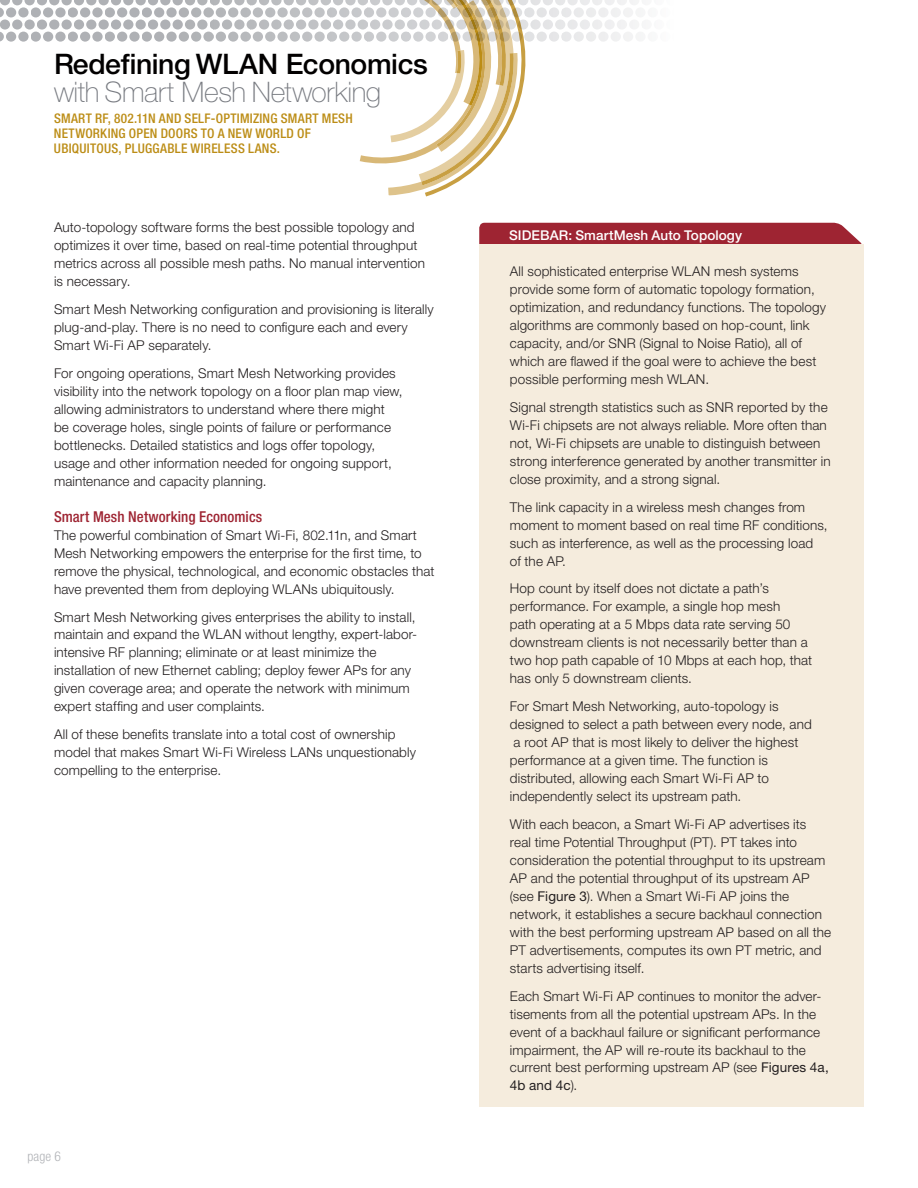
<style>
.page{position:relative;width:918px;height:1188px;background:#fff}
.page>*{position:absolute;margin:0;border:0;box-sizing:border-box;transform-origin:0 0}
.t1{font:500 28.35px "Helvetica Neue LT Std";letter-spacing:-.015em;color:#020000}
.t2{font:100 28.35px "Helvetica Neue LT Std";letter-spacing:-.015em;color:#787b81}
.t3{font:500 condensed 15px "Helvetica Neue LT Std";letter-spacing:.005em;color:#9e2432}
.t4{font:300 13.5px/18px "Helvetica Neue LT Std";letter-spacing:.01em;color:#231f20}
.t5{font:500 13.5px "Helvetica Neue LT Std";letter-spacing:.005em;color:#fff}
.t6{font:300 condensed 13.5px "Helvetica Neue LT Std";color:#b2b4b8}
.t7{font:500 condensed 13.35px/15px "Helvetica Neue LT Std";letter-spacing:.02em;color:#bc8d16}
.s1{font-weight:400}
</style>
<div class="page">
<div style="left:0;top:0;width:10px;height:5px;background:#afb1b5"></div>
<div style="left:12px;top:0;width:10px;height:5px;background:#afb1b5"></div>
<svg style="left:24px;top:0;width:11px;height:5px"></svg>
<div style="left:37px;top:0;width:10px;height:5px;background:#afb1b5"></div>
<div style="left:49px;top:0;width:10px;height:5px;background:#afb1b5"></div>
<div style="left:62px;top:0;width:10px;height:5px;background:#afb1b5"></div>
<div style="left:74px;top:0;width:10px;height:5px;background:#afb1b5"></div>
<div style="left:86px;top:0;width:10px;height:5px;background:#afb1b5"></div>
<div style="left:99px;top:0;width:10px;height:5px;background:#afb1b5"></div>
<div style="left:111px;top:0;width:10px;height:5px;background:#afb1b5"></div>
<div style="left:123px;top:0;width:10px;height:5px;background:#afb1b5"></div>
<div style="left:136px;top:0;width:10px;height:5px;background:#afb1b5"></div>
<div style="left:148px;top:0;width:10px;height:5px;background:#afb1b5"></div>
<svg style="left:160px;top:0;width:11px;height:5px"></svg>
<svg style="left:0;top:7px;width:4px;height:10px"></svg>
<svg style="left:6px;top:7px;width:10px;height:10px"></svg>
<svg style="left:18px;top:7px;width:11px;height:10px"></svg>
<svg style="left:31px;top:7px;width:10px;height:10px"></svg>
<svg style="left:43px;top:7px;width:10px;height:10px"></svg>
<svg style="left:55px;top:7px;width:11px;height:10px"></svg>
<svg style="left:68px;top:7px;width:10px;height:10px"></svg>
<svg style="left:80px;top:7px;width:10px;height:10px"></svg>
<svg style="left:92px;top:7px;width:11px;height:10px"></svg>
<svg style="left:105px;top:7px;width:10px;height:10px"></svg>
<svg style="left:117px;top:7px;width:10px;height:10px"></svg>
<svg style="left:129px;top:7px;width:11px;height:10px"></svg>
<svg style="left:142px;top:7px;width:10px;height:10px"></svg>
<svg style="left:154px;top:7px;width:10px;height:10px"></svg>
<svg style="left:166px;top:7px;width:11px;height:10px"></svg>
<svg style="left:0;top:19px;width:10px;height:11px"></svg>
<svg style="left:12px;top:19px;width:10px;height:11px"></svg>
<svg style="left:24px;top:19px;width:11px;height:11px"></svg>
<svg style="left:37px;top:19px;width:10px;height:11px"></svg>
<svg style="left:49px;top:19px;width:10px;height:11px"></svg>
<svg style="left:62px;top:19px;width:10px;height:11px"></svg>
<svg style="left:74px;top:19px;width:10px;height:11px"></svg>
<svg style="left:86px;top:19px;width:10px;height:11px"></svg>
<svg style="left:99px;top:19px;width:10px;height:11px"></svg>
<svg style="left:111px;top:19px;width:10px;height:11px"></svg>
<svg style="left:123px;top:19px;width:10px;height:11px"></svg>
<svg style="left:136px;top:19px;width:10px;height:11px"></svg>
<svg style="left:148px;top:19px;width:10px;height:11px"></svg>
<svg style="left:160px;top:19px;width:11px;height:11px"></svg>
<svg style="left:0;top:32px;width:4px;height:10px"></svg>
<div style="left:6px;top:32px;width:10px;height:10px;background:#afb1b5;border-radius:5px"></div>
<svg style="left:18px;top:32px;width:11px;height:10px"></svg>
<div style="left:31px;top:32px;width:10px;height:10px;background:#afb1b5;border-radius:5px"></div>
<div style="left:43px;top:32px;width:10px;height:10px;background:#afb1b5;border-radius:5px"></div>
<svg style="left:55px;top:32px;width:11px;height:10px"></svg>
<div style="left:68px;top:32px;width:10px;height:10px;background:#afb1b5;border-radius:5px"></div>
<div style="left:80px;top:32px;width:10px;height:10px;background:#afb1b5;border-radius:5px"></div>
<svg style="left:92px;top:32px;width:11px;height:10px"></svg>
<div style="left:105px;top:32px;width:10px;height:10px;background:#afb1b5;border-radius:5px"></div>
<div style="left:117px;top:32px;width:10px;height:10px;background:#afb1b5;border-radius:5px"></div>
<svg style="left:129px;top:32px;width:11px;height:10px"></svg>
<div style="left:142px;top:32px;width:10px;height:10px;background:#afb1b5;border-radius:5px"></div>
<div style="left:154px;top:32px;width:10px;height:10px;background:#afb1b5;border-radius:5px"></div>
<svg style="left:166px;top:32px;width:11px;height:10px"></svg>
<svg style="left:173px;top:0;width:464px;height:196px"></svg>
<svg style="left:479px;top:223px;width:385px;height:22px;background:#a53440"></svg>
<div style="left:479px;top:245px;width:385px;height:862px;background:#f5ecdd"></div>
<h1 class="t1" style="left:54px;top:47px;width:375px">Redefining WLAN Economics</h1>
<h1 class="t2" style="left:54px;top:75px;width:329px">with Smart Mesh Networking</h1>
<p class="t7" style="left:54px;top:110px;width:300px">SMART RF, 802.11N AND SELF-OPTIMIZING SMART MESH<br>NETWORKING OPEN DOORS TO A NEW WORLD OF<br>UBIQUITOUS, PLUGGABLE WIRELESS LANS</p>
<p class="t7" style="left:277px;top:140px;width:5px">.</p>
<p class="t4" style="left:54px;top:218px;width:372px">Auto-topology software forms the best possible topology and optimizes it over time, based on real-time potential throughput metrics across all possible mesh paths. No manual intervention is necessary.</p>
<p class="t4" style="left:54px;top:300px;width:381px">Smart Mesh Networking configuration and provisioning is literally plug-and-play. There is no need to configure each and every<br>Smart Wi-Fi AP separately.</p>
<p class="t4" style="left:54px;top:364px;width:350px">For ongoing operations, Smart Mesh Networking provides visibility into the network topology on a floor plan map view, allowing administrators to understand where there might be coverage holes, single points of failure or performance bottlenecks. Detailed statistics and logs offer topology, usage and other information needed for ongoing support, maintenance and capacity planning.</p>
<p class="t3" style="left:54px;top:508px;width:210px">SMART MESH NETWORKING ECONOMICS</p>
<p class="t4" style="left:54px;top:526px;width:382px">The powerful combination of Smart Wi-Fi, 802.11n, and Smart Mesh Networking empowers the enterprise for the first time, to remove the physical, technological, and economic obstacles that have prevented them from deploying WLANs ubiquitously.</p>
<p class="t4" style="left:54px;top:607px;width:365px">Smart Mesh Networking gives enterprises the ability to install, maintain and expand the WLAN without lengthy, expert-labor&shy;intensive RF planning; eliminate or at least minimize the installation of new Ethernet cabling; deploy fewer APs for any given coverage area; and operate the network with minimum expert staffing and user complaints.</p>
<p class="t4" style="left:54px;top:725px;width:364px">All of these benefits translate into a total cost of ownership model that makes Smart Wi-Fi Wireless LANs unquestionably compelling to the enterprise.</p>
<p class="t6" style="left:28px;top:1148px;width:35px">page 6</p>
<p class="t5" style="left:509px;top:227px;width:234px">SIDEBAR: SmartMesh Auto Topology</p>
<p class="t4" style="left:510px;top:262px;width:318px">All sophisticated enterprise WLAN mesh systems provide some form of automatic topology formation, optimization, and redundancy functions. The topology algorithms are commonly based on hop-count, link capacity, and/or SNR (Signal to Noise Ratio), all of which are flawed if the goal were to achieve the best possible performing mesh WLAN.</p>
<p class="t4" style="left:510px;top:398px;width:322px">Signal strength statistics such as SNR reported by the Wi-Fi chipsets are not always reliable. More often than not, Wi-Fi chipsets are unable to distinguish between strong interference generated by another transmitter in close proximity, and a strong signal.</p>
<p class="t4" style="left:510px;top:498px;width:319px">The link capacity in a wireless mesh changes from moment to moment based on real time RF conditions, such as interference, as well as the processing load<br>of the AP.</p>
<p class="t4" style="left:510px;top:579px;width:304px">Hop count by itself does not dictate a path’s performance. For example, a single hop mesh<br>path operating at a 5 Mbps data rate serving 50 downstream clients is not necessarily better than a two hop path capable of 10 Mbps at each hop, that has only 5 downstream clients.</p>
<p class="t4" style="left:510px;top:697px;width:303px">For Smart Mesh Networking, auto-topology is designed to select a path between every node, and a root AP that is most likely to deliver the highest performance at a given time. The function is distributed, allowing each Smart Wi-Fi AP to independently select its upstream path.</p>
<p class="t4" style="left:510px;top:815px;width:323px">With each beacon, a Smart Wi-Fi AP advertises its<br>real time Potential Throughput (PT). PT takes into consideration the potential throughput to its upstream AP and the potential throughput of its upstream AP (see <span class="s1">Figure 3</span>). When a Smart Wi-Fi AP joins the network, it establishes a secure backhaul connection with the best performing upstream AP based on all the PT advertisements, computes its own PT metric, and starts advertising itself.</p>
<p class="t4" style="left:510px;top:986px;width:320px">Each Smart Wi-Fi AP continues to monitor the adver&shy;tisements from all the potential upstream APs. In the event of a backhaul failure or significant performance impairment, the AP will re-route its backhaul to the current best performing upstream AP (see <span class="s1">Figures 4a, 4b and 4c</span>).</p>
</div>
